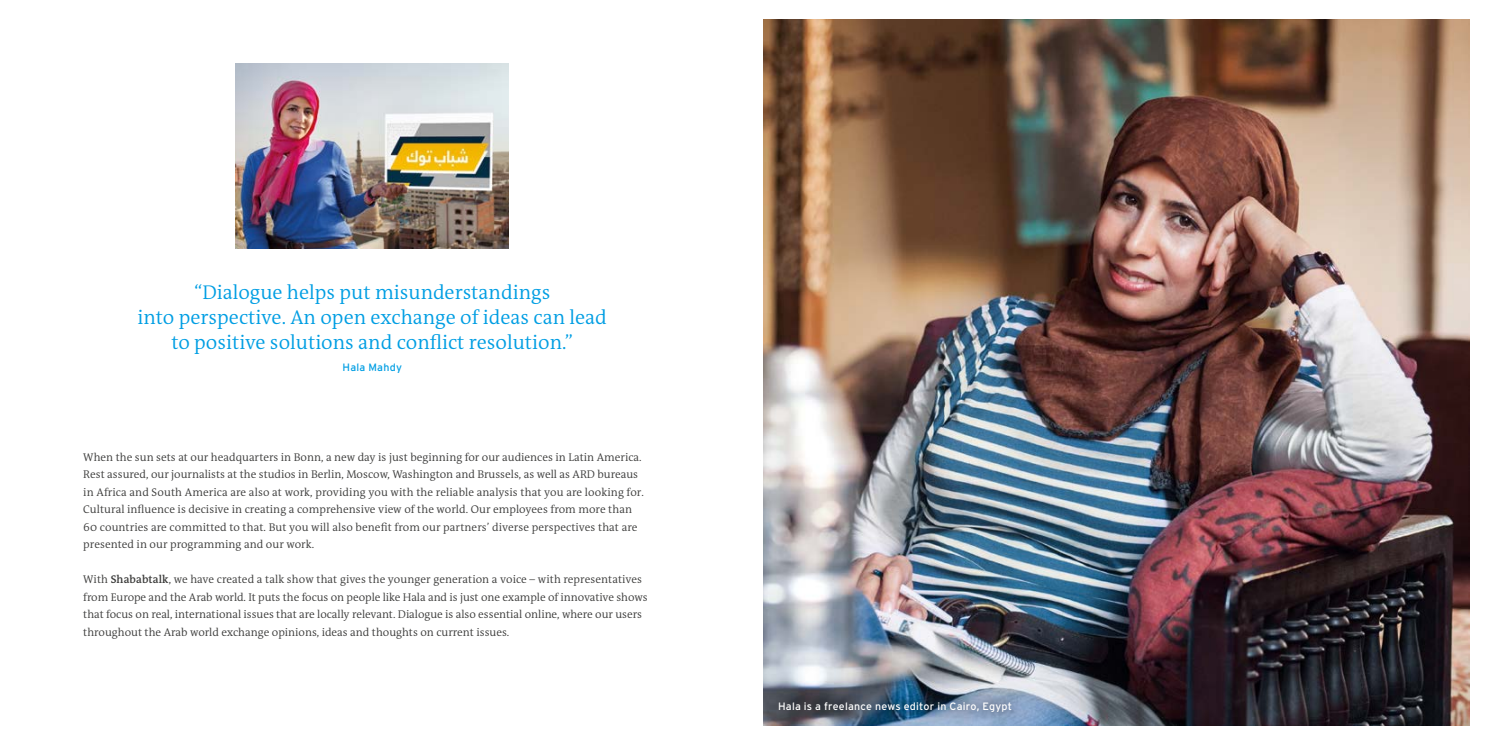
<style>
.page{position:relative;width:1489px;height:745px;background:#fff}
.page>*{position:absolute;margin:0;border:0;box-sizing:border-box;transform-origin:0 0}
.t1{font:300 20px/25px "DW The Antiqua B W4";color:#009ee3;text-align:center}
.t2{font:300 11.25px/17.5px "DW The Antiqua B W4";color:#3b3b3a}
.t3{font:10.62px "Interstate DW";letter-spacing:.02em;color:#fff}
.t4{font:10.62px "Interstate DW";letter-spacing:.025em;color:#009ee3}
.s1{font-family:"DW The Antiqua B W6";font-weight:600}
</style>
<div class="page">
<img style="left:764px;top:19px;width:705px;height:706px">
<img style="left:767px;top:690px;width:255px;height:32px">
<img style="left:236px;top:64px;width:272px;height:184px">
<h1 class="t1" style="left:138px;top:279px;width:471px">“Dialogue helps put misunderstandings<br>into perspective. An open exchange of ideas can lead to positive solutions and conflict resolution.”</h1>
<p class="t4" style="left:342px;top:360px;width:61px">Hala Mahdy</p>
<p class="t2" style="left:83px;top:448px;width:562px">When the sun sets at our headquarters in Bonn, a new day is just beginning for our audiences in Latin America.<br>Rest assured, our journalists at the studios in Berlin, Moscow, Washington and Brussels, as well as ARD bureaus in Africa and South America are also at work, providing you with the reliable analysis that you are looking for.<br>Cultural influence is decisive in creating a comprehensive view of the world. Our employees from more than 60 countries are committed to that. But you will also benefit from our partners’ diverse perspectives that are presented in our programming and our work.</p>
<p class="t2" style="left:83px;top:570px;width:566px">With <span class="s1">Shababtalk</span>, we have created a talk show that gives the younger generation a voice – with representatives from Europe and the Arab world. It puts the focus on people like Hala and is just one example of innovative shows that focus on real, international issues that are locally relevant. Dialogue is also essential online, where our users throughout the Arab world exchange opinions, ideas and thoughts on current issues.</p>
<p class="t3" style="left:778px;top:698px;width:235px">Hala is a freelance news editor in Cairo, Egypt</p>
</div>
